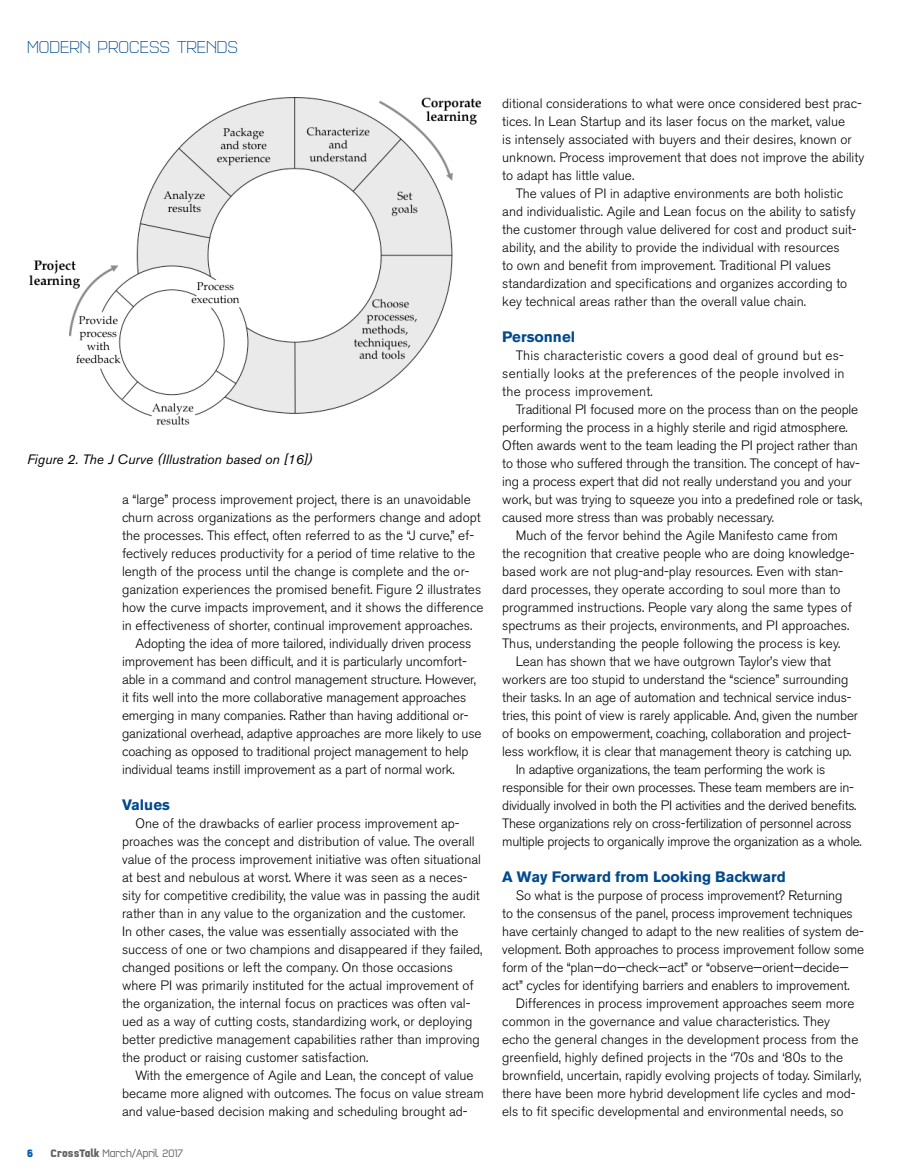
<style>
.page{position:relative;width:905px;height:1175px;background:#fff}
.page>*{position:absolute;margin:0;border:0;box-sizing:border-box;transform-origin:0 0}
.t1{font:200 18px "Q Type Comp";color:#004a8d}
.t2{font:700 15px "Akzidenz Grotesk BE";color:#004a8d}
.t3{font:300 13.5px/18px "Akzidenz Grotesk BE";color:#000}
.t4{font:300 13.5px "Akzidenz Grotesk BE";letter-spacing:-.02em;color:#000}
.t5{font:italic 13.5px "Akzidenz Grotesk BE";color:#000}
.t6{font:300 11.25px "Q Type Comp";color:#636366}
.t7{font:700 11.25px "Q Type Comp";color:#005da9}
.s1{font-weight:700}
</style>
<div class="page">
<img style="left:29px;top:97px;width:453px;height:329px">
<h1 class="t1" style="left:27px;top:36px;width:212px">MODERN PROCESS TRENDS</h1>
<p class="t5" style="left:27px;top:451px;width:287px">Figure 2. The J Curve (Illustration based on [16])</p>
<p class="t3" style="left:122px;top:491px;width:350px">a “large” process improvement project, there is an unavoidable</p>
<p class="t3" style="left:122px;top:509px;width:360px">churn across organizations as the performers change and adopt</p>
<p class="t3" style="left:122px;top:527px;width:354px">the processes. This effect, often referred to as the “J curve,” ef-</p>
<p class="t3" style="left:122px;top:545px;width:355px">fectively reduces productivity for a period of time relative to the</p>
<p class="t3" style="left:122px;top:563px;width:349px">length of the process until the change is complete and the or-</p>
<p class="t3" style="left:122px;top:581px;width:360px">ganization experiences the promised benefit. Figure 2 illustrates</p>
<p class="t3" style="left:122px;top:599px;width:363px">how the curve impacts improvement, and it shows the difference</p>
<p class="t3" style="left:122px;top:617px;width:352px">in effectiveness of shorter, continual improvement approaches.</p>
<p class="t3" style="left:135px;top:635px;width:337px">Adopting the idea of more tailored, individually driven process</p>
<p class="t3" style="left:122px;top:653px;width:346px">improvement has been difficult, and it is particularly uncomfort-</p>
<p class="t3" style="left:122px;top:671px;width:355px">able in a command and control management structure. However,</p>
<p class="t3" style="left:122px;top:689px;width:346px">it fits well into the more collaborative management approaches</p>
<p class="t3" style="left:122px;top:707px;width:348px">emerging in many companies. Rather than having additional or-</p>
<p class="t3" style="left:122px;top:725px;width:361px">ganizational overhead, adaptive approaches are more likely to use</p>
<p class="t3" style="left:122px;top:743px;width:348px">coaching as opposed to traditional project management to help</p>
<p class="t3" style="left:122px;top:761px;width:334px">individual teams instill improvement as a part of normal work.</p>
<p class="t2" style="left:122px;top:796px;width:49px">Values</p>
<p class="t3" style="left:122px;top:815px;width:362px;text-indent:14px">One of the drawbacks of earlier process improvement ap&shy;proaches was the concept and distribution of value. The overall value of the process improvement initiative was often situational at best and nebulous at worst. Where it was seen as a neces&shy;sity for competitive credibility, the value was in passing the audit rather than in any value to the organization and the customer.<br>In other cases, the value was essentially associated with the success of one or two champions and disappeared if they failed, changed positions or left the company. On those occasions where PI was primarily instituted for the actual improvement of the organization, the internal focus on practices was often val&shy;ued as a way of cutting costs, standardizing work, or deploying better predictive management capabilities rather than improving the product or raising customer satisfaction.</p>
<p class="t3" style="left:122px;top:1067px;width:363px;text-indent:14px">With the emergence of Agile and Lean, the concept of value became more aligned with outcomes. The focus on value stream and value-based decision making and scheduling brought ad-</p>
<p class="t7" style="left:27px;top:1146px;width:7px">6</p>
<p class="t6" style="left:51px;top:1146px;width:134px"><span class="s1">CrossTalk</span> March/April 2017</p>
<p class="t3" style="left:502px;top:95px;width:361px">ditional considerations to what were once considered best prac-</p>
<p class="t3" style="left:502px;top:113px;width:344px">tices. In Lean Startup and its laser focus on the market, value</p>
<p class="t3" style="left:502px;top:131px;width:351px">is intensely associated with buyers and their desires, known or</p>
<p class="t3" style="left:502px;top:149px;width:363px">unknown. Process improvement that does not improve the ability</p>
<p class="t3" style="left:502px;top:167px;width:133px">to adapt has little value.</p>
<p class="t3" style="left:515px;top:185px;width:329px">The values of PI in adaptive environments are both holistic</p>
<p class="t3" style="left:502px;top:203px;width:355px">and individualistic. Agile and Lean focus on the ability to satisfy</p>
<p class="t3" style="left:502px;top:220px;width:356px">the customer through value delivered for cost and product suit-</p>
<p class="t3" style="left:502px;top:238px;width:339px">ability, and the ability to provide the individual with resources</p>
<p class="t3" style="left:502px;top:256px;width:330px">to own and benefit from improvement. Traditional PI values</p>
<p class="t3" style="left:502px;top:274px;width:346px">standardization and specifications and organizes according to</p>
<p class="t3" style="left:502px;top:292px;width:305px">key technical areas rather than the overall value chain.</p>
<p class="t2" style="left:502px;top:328px;width:74px">Personnel</p>
<p class="t3" style="left:502px;top:347px;width:343px;text-align:justify;text-indent:14px">This characteristic covers a good deal of ground but es&shy;sentially looks at the preferences of the people involved in the process improvement.</p>
<p class="t3" style="left:516px;top:401px;width:344px">Traditional PI focused more on the process than on the people</p>
<p class="t3" style="left:502px;top:419px;width:347px">performing the process in a highly sterile and rigid atmosphere.</p>
<p class="t3" style="left:502px;top:437px;width:357px">Often awards went to the team leading the PI project rather than</p>
<p class="t3" style="left:502px;top:455px;width:359px">to those who suffered through the transition. The concept of hav-</p>
<p class="t3" style="left:502px;top:473px;width:351px">ing a process expert that did not really understand you and your</p>
<p class="t3" style="left:502px;top:491px;width:361px">work, but was trying to squeeze you into a predefined role or task,</p>
<p class="t3" style="left:502px;top:509px;width:273px">caused more stress than was probably necessary.</p>
<p class="t3" style="left:516px;top:527px;width:323px">Much of the fervor behind the Agile Manifesto came from</p>
<p class="t3" style="left:502px;top:545px;width:354px">the recognition that creative people who are doing knowledge-</p>
<p class="t3" style="left:502px;top:563px;width:342px">based work are not plug-and-play resources. Even with stan-</p>
<p class="t3" style="left:502px;top:581px;width:340px">dard processes, they operate according to soul more than to</p>
<p class="t3" style="left:502px;top:599px;width:351px">programmed instructions. People vary along the same types of</p>
<p class="t3" style="left:502px;top:617px;width:348px">spectrums as their projects, environments, and PI approaches.</p>
<p class="t3" style="left:502px;top:635px;width:339px">Thus, understanding the people following the process is key.</p>
<p class="t3" style="left:516px;top:653px;width:317px">Lean has shown that we have outgrown Taylor’s view that</p>
<p class="t3" style="left:502px;top:671px;width:347px">workers are too stupid to understand the “science” surrounding</p>
<p class="t3" style="left:502px;top:689px;width:351px">their tasks. In an age of automation and technical service indus-</p>
<p class="t3" style="left:502px;top:707px;width:357px">tries, this point of view is rarely applicable. And, given the number</p>
<p class="t3" style="left:502px;top:725px;width:350px">of books on empowerment, coaching, collaboration and project-</p>
<p class="t3" style="left:502px;top:743px;width:351px">less workflow, it is clear that management theory is catching up.</p>
<p class="t4" style="left:516px;top:762px;width:311px">In adaptive organizations, the team performing the work is</p>
<p class="t4" style="left:502px;top:780px;width:353px">responsible for their own processes. These team members are in-</p>
<p class="t4" style="left:502px;top:798px;width:356px">dividually involved in both the PI activities and the derived benefits.</p>
<p class="t4" style="left:502px;top:816px;width:351px">These organizations rely on cross-fertilization of personnel across</p>
<p class="t4" style="left:502px;top:834px;width:361px">multiple projects to organically improve the organization as a whole.</p>
<p class="t2" style="left:502px;top:868px;width:285px">A Way Forward from Looking Backward</p>
<p class="t3" style="left:502px;top:887px;width:363px;text-indent:14px">So what is the purpose of process improvement? Returning<br>to the consensus of the panel, process improvement techniques have certainly changed to adapt to the new realities of system de&shy;velopment. Both approaches to process improvement follow some form of the “plan—do—check—act” or “observe—orient—decide— act” cycles for identifying barriers and enablers to improvement.</p>
<p class="t3" style="left:502px;top:995px;width:360px;text-indent:14px">Differences in process improvement approaches seem more common in the governance and value characteristics. They<br>echo the general changes in the development process from the greenfield, highly defined projects in the ‘70s and ‘80s to the brownfield, uncertain, rapidly evolving projects of today. Similarly, there have been more hybrid development life cycles and mod&shy;els to fit specific developmental and environmental needs, so</p>
</div>
